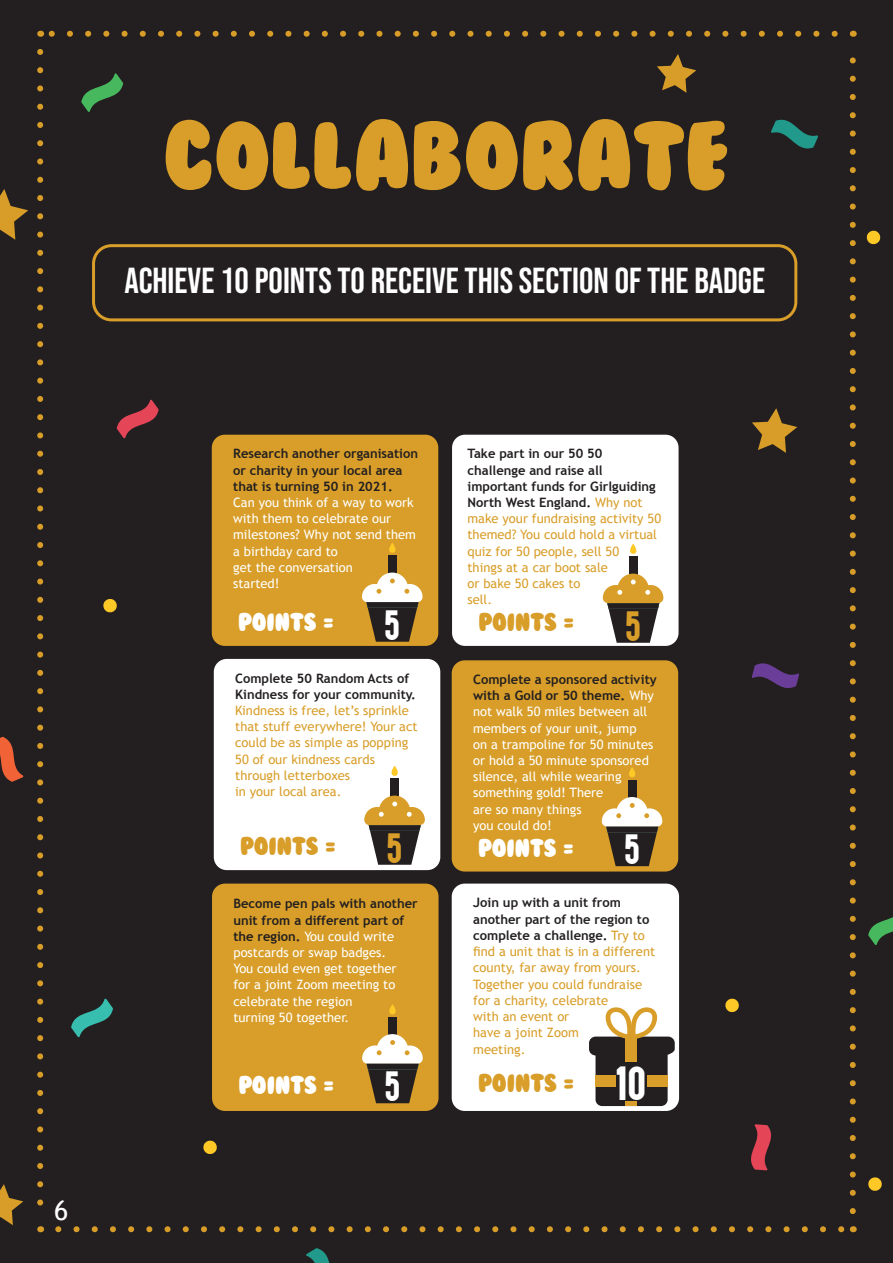
<style>
.page{position:relative;width:893px;height:1263px;background:#231f20}
.page>*{position:absolute;margin:0;border:0;box-sizing:border-box;transform-origin:0 0}
.t1{font:88.95px "Bubble Gum";color:#d89e29}
.t2{font:39.6px "Aku&Kamu";color:#fff;scale:1.04 1}
.t3{font:36px "Bebas Neue";color:#fff}
.t4{font:34.95px "Aku&Kamu";color:#fff}
.t5{font:34.95px "Aku&Kamu";color:#d89e29}
.t6{font:27px "Trebuchet MS";color:#fff}
.t7{font:23.4px "Bubble Gum";color:#d89e29}
.t8{font:23.4px "Bubble Gum";color:#fff}
.t9{font:13.05px/16.2px "Trebuchet MS";color:#d89e29}
.t10{font:12.9px/16.2px "Trebuchet MS";color:#fff}
.t11{font:12.9px/16.2px "Trebuchet MS";color:#d89e29}
.s1{font-weight:700;color:#231f20}
</style>
<div class="page">
<div style="left:452px;top:883px;width:227px;height:228px;background:#fff;border-radius:13px"></div>
<div style="left:214px;top:659px;width:226px;height:211px;background:#fff;border-radius:13px"></div>
<div style="left:452px;top:660px;width:226px;height:211px;background:#d89e29;border-radius:13px"></div>
<div style="left:212px;top:435px;width:226px;height:211px;background:#d89e29;border-radius:13px"></div>
<div style="left:452px;top:435px;width:226px;height:211px;background:#fff;border-radius:13px"></div>
<div style="left:212px;top:883px;width:226px;height:228px;background:#d89e29;border-radius:13px"></div>
<svg style="left:657px;top:54px;width:39px;height:39px"></svg>
<svg style="left:752px;top:408px;width:45px;height:45px"></svg>
<svg style="left:0;top:189px;width:28px;height:51px"></svg>
<svg style="left:103px;top:599px;width:14px;height:14px"></svg>
<svg style="left:0;top:1184px;width:23px;height:41px"></svg>
<svg style="left:868px;top:917px;width:25px;height:28px"></svg>
<svg style="left:0;top:737px;width:23px;height:45px"></svg>
<svg style="left:752px;top:663px;width:47px;height:25px"></svg>
<svg style="left:71px;top:999px;width:42px;height:38px"></svg>
<svg style="left:117px;top:400px;width:42px;height:38px"></svg>
<svg style="left:771px;top:119px;width:47px;height:30px"></svg>
<svg style="left:306px;top:1248px;width:24px;height:15px"></svg>
<svg style="left:725px;top:998px;width:14px;height:14px"></svg>
<svg style="left:868px;top:1177px;width:14px;height:14px"></svg>
<svg style="left:866px;top:230px;width:15px;height:15px"></svg>
<svg style="left:81px;top:73px;width:42px;height:39px"></svg>
<svg style="left:203px;top:1140px;width:14px;height:14px"></svg>
<svg style="left:751px;top:1124px;width:21px;height:46px"></svg>
<svg style="left:37px;top:52px;width:6px;height:1154px"></svg>
<svg style="left:58px;top:1226px;width:786px;height:6px"></svg>
<svg style="left:850px;top:57px;width:6px;height:1154px"></svg>
<svg style="left:49px;top:31px;width:786px;height:6px"></svg>
<div style="left:388px;top:555px;width:8px;height:19px;background:#231f20"></div>
<svg style="left:362px;top:572px;width:61px;height:70px"></svg>
<svg style="left:389px;top:543px;width:7px;height:10px"></svg>
<div style="left:629px;top:556px;width:8px;height:19px;background:#231f20"></div>
<svg style="left:603px;top:574px;width:60px;height:69px"></svg>
<svg style="left:630px;top:544px;width:7px;height:10px"></svg>
<div style="left:628px;top:780px;width:8px;height:18px;background:#231f20"></div>
<svg style="left:602px;top:797px;width:60px;height:69px"></svg>
<svg style="left:629px;top:767px;width:6px;height:10px"></svg>
<div style="left:391px;top:778px;width:8px;height:19px;background:#231f20"></div>
<svg style="left:364px;top:783px;width:74px;height:82px"></svg>
<svg style="left:391px;top:765px;width:7px;height:11px"></svg>
<div style="left:388px;top:1017px;width:9px;height:18px;background:#231f20"></div>
<svg style="left:362px;top:1034px;width:61px;height:69px"></svg>
<svg style="left:389px;top:1004px;width:7px;height:10px"></svg>
<div style="left:595px;top:1044px;width:73px;height:62px;background:#231f20;border-radius:7px"></div>
<div style="left:647px;top:1075px;width:21px;height:11px;background:#d89e29"></div>
<div style="left:625px;top:1036px;width:12px;height:26px;background:#d89e29"></div>
<svg style="left:589px;top:1007px;width:86px;height:48px"></svg>
<div style="left:625px;top:1101px;width:12px;height:5px;background:#d89e29"></div>
<div style="left:595px;top:1075px;width:21px;height:11px;background:#d89e29"></div>
<div style="left:92px;top:244px;width:705px;height:77px;border:3px solid #d89e29;border-radius:18px"></div>
<p class="t1" style="left:163px;top:113px;width:568px">COLLABORATE</p>
<p class="t3" style="left:124px;top:260px;width:642px">ACHIEVE 10 POINTS TO RECEIVE THIS SECTION OF THE BADGE</p>
<p class="t6" style="left:54px;top:1194px;width:16px">6</p>
<p class="t10" style="left:233px;top:446px;width:186px"><span class="s1">Research another organisation or charity in your local area that is turning 50 in 2021.<br></span>Can you think of a way to work with them to celebrate our milestones? Why not send them a birthday card to</p>
<p class="t10" style="left:233px;top:559px;width:121px">get the conversation</p>
<p class="t10" style="left:233px;top:575px;width:48px">started!</p>
<p class="t8" style="left:239px;top:611px;width:97px">POINTS =</p>
<p class="t11" style="left:467px;top:446px;width:195px"><span class="s1">Take part in our 50 50 challenge and raise all important funds for Girlguiding<br>North West England.</span> Why not make your fundraising activity 50 themed? You could hold a virtual quiz for 50 people, sell 50</p>
<p class="t11" style="left:467px;top:559px;width:142px">things at a car boot sale</p>
<p class="t11" style="left:467px;top:575px;width:114px">or bake 50 cakes to</p>
<p class="t11" style="left:467px;top:592px;width:26px">sell.</p>
<p class="t7" style="left:479px;top:611px;width:97px">POINTS =</p>
<h3 class="t4" style="left:385px;top:602px;width:17px">5</h3>
<h3 class="t5" style="left:625px;top:603px;width:17px">5</h3>
<p class="t11" style="left:235px;top:670px;width:184px"><span class="s1">Complete 50 Random Acts of<br>Kindness for your community.<br></span>Kindness is free, let’s sprinkle that stuff everywhere! Your act could be as simple as popping<br>50 of our kindness cards through letterboxes</p>
<p class="t11" style="left:235px;top:783px;width:108px">in your local area.</p>
<p class="t7" style="left:241px;top:835px;width:97px">POINTS =</p>
<p class="t10" style="left:473px;top:671px;width:185px"><span class="s1">Complete a sponsored activity with a Gold or 50 theme.</span> Why not walk 50 miles between all members of your unit, jump<br>on a trampoline for 50 minutes or hold a 50 minute sponsored silence, all while wearing something gold! There</p>
<p class="t10" style="left:473px;top:801px;width:110px">are so many things</p>
<p class="t10" style="left:473px;top:817px;width:80px">you could do!</p>
<p class="t8" style="left:479px;top:836px;width:97px">POINTS =</p>
<h3 class="t5" style="left:387px;top:825px;width:17px">5</h3>
<h3 class="t4" style="left:624px;top:827px;width:17px">5</h3>
<p class="t9" style="left:473px;top:895px;width:184px"><span class="s1">Join up with a unit from another part of the region to complete a challenge.</span> Try to find a unit that is in a different county, far away from yours.<br>Together you could fundraise for a charity, celebrate</p>
<p class="t9" style="left:473px;top:1008px;width:98px">with an event or</p>
<p class="t9" style="left:473px;top:1025px;width:107px">have a joint Zoom</p>
<p class="t9" style="left:473px;top:1041px;width:54px">meeting.</p>
<p class="t7" style="left:479px;top:1072px;width:97px">POINTS =</p>
<p class="t10" style="left:233px;top:896px;width:186px"><span class="s1">Become pen pals with another unit from a different part of the region.</span> You could write postcards or swap badges.<br>You could even get together<br>for a joint Zoom meeting to celebrate the region</p>
<p class="t10" style="left:233px;top:1009px;width:117px">turning 50 together.</p>
<h3 class="t4" style="left:385px;top:1064px;width:17px">5</h3>
<h2 class="t2" style="left:616px;top:1057px;width:30px">10</h2>
<p class="t8" style="left:239px;top:1073px;width:97px">POINTS =</p>
</div>
